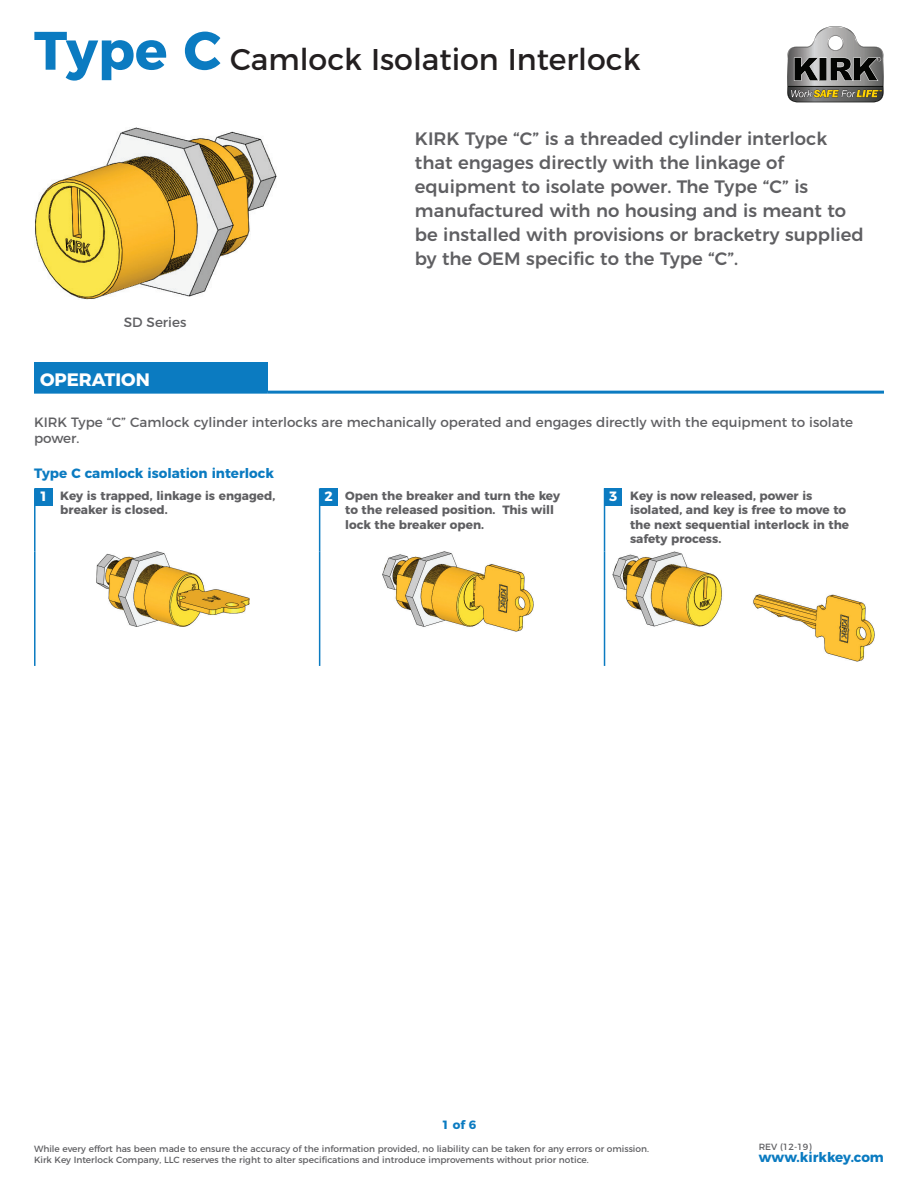
<style>
.page{position:relative;width:918px;height:1188px;background:#fff}
.page>*{position:absolute;margin:0;border:0;box-sizing:border-box;transform-origin:0 0}
.t1{font:30px "Montserrat";color:#231f20}
.t2{font:500 18px/24px "Montserrat";color:#5f5f62}
.t3{font:700 18px "Montserrat";color:#fff}
.t4{font:13.5px/16.2px "Montserrat";color:#5f5f62}
.t5{font:700 13.5px "Montserrat";color:#0b7bc1}
.t6{font:700 12px/14.4px "Montserrat";color:#5f5f62}
.t7{font:700 12px "Montserrat";color:#0b7bc1}
.t8{font:9px/10.8px "Montserrat";color:#5f5f62}
.s1{font-weight:700;font-size:54px;color:#0b7bc1}
.s2{font-size:13.5px;color:#fff}
</style>
<div class="page">
<svg style="left:787px;top:26px;width:97px;height:77px"></svg>
<img style="left:35px;top:128px;width:241px;height:172px">
<div style="left:34px;top:362px;width:234px;height:30px;background:#0b7bc1"></div>
<hr style="left:34px;top:391px;width:234px;height:3px;background:#0b7bc1">
<hr style="left:268px;top:391px;width:616px;height:3px;background:#0b7bc1">
<hr style="left:34px;top:488px;width:2px;height:64px;background:#0b7bc1">
<hr style="left:319px;top:488px;width:1px;height:64px;background:#0b7bc1">
<hr style="left:604px;top:488px;width:1px;height:64px;background:#0b7bc1">
<hr style="left:34px;top:552px;width:2px;height:114px;background:#0b7bc1">
<hr style="left:319px;top:552px;width:1px;height:114px;background:#0b7bc1">
<hr style="left:604px;top:552px;width:1px;height:114px;background:#0b7bc1">
<div style="left:35px;top:488px;width:17px;height:17px;background:#0b7bc1"></div>
<div style="left:320px;top:488px;width:17px;height:17px;background:#0b7bc1"></div>
<div style="left:605px;top:488px;width:17px;height:17px;background:#0b7bc1"></div>
<img style="left:97px;top:552px;width:153px;height:74px">
<img style="left:383px;top:552px;width:151px;height:79px">
<img style="left:612px;top:552px;width:262px;height:110px">
<h1 class="t1" style="left:34px;top:35px;width:608px"><span class="s1">Type C</span> Camlock Isolation Interlock</h1>
<h3 class="t4" style="left:124px;top:313px;width:64px">SD Series</h3>
<p class="t2" style="left:415px;top:125px;width:450px">KIRK Type “C” is a threaded cylinder interlock that engages directly with the linkage of equipment to isolate power. The Type “C” is manufactured with no housing and is meant to be installed with provisions or bracketry supplied by the OEM specific to the Type “C”.</p>
<h2 class="t3" style="left:40px;top:365px;width:111px">Operation</h2>
<h3 class="t4" style="left:34px;top:413px;width:821px">KIRK Type “C” Camlock cylinder interlocks are mechanically operated and engages directly with the equipment to isolate power.</h3>
<h3 class="t5" style="left:34px;top:462px;width:241px">Type C camlock isolation interlock</h3>
<h3 class="t6" style="left:60px;top:488px;width:217px;text-indent:-21px"><span class="s2">1</span> Key is trapped, linkage is engaged, breaker is closed.</h3>
<h3 class="t6" style="left:345px;top:488px;width:216px;text-indent:-21px"><span class="s2">2</span> Open the breaker and turn the key to the released position. This will lock the breaker open.</h3>
<h3 class="t6" style="left:630px;top:488px;width:221px;text-indent:-21px"><span class="s2">3</span> Key is now released, power is isolated, and key is free to move to the next sequential interlock in the safety process.</h3>
<h3 class="t7" style="left:442px;top:1115px;width:36px">1 of 6</h3>
<p class="t8" style="left:759px;top:1140px;width:54px">REV (12-19)</p>
<p class="t8" style="left:34px;top:1143px;width:617px">While every effort has been made to ensure the accuracy of the information provided, no liability can be taken for any errors or omission.<br>Kirk Key Interlock Company, LLC reserves the right to alter specifications and introduce improvements without prior notice.</p>
<h3 class="t5" style="left:759px;top:1146px;width:127px">www.kirkkey.com</h3>
</div>
